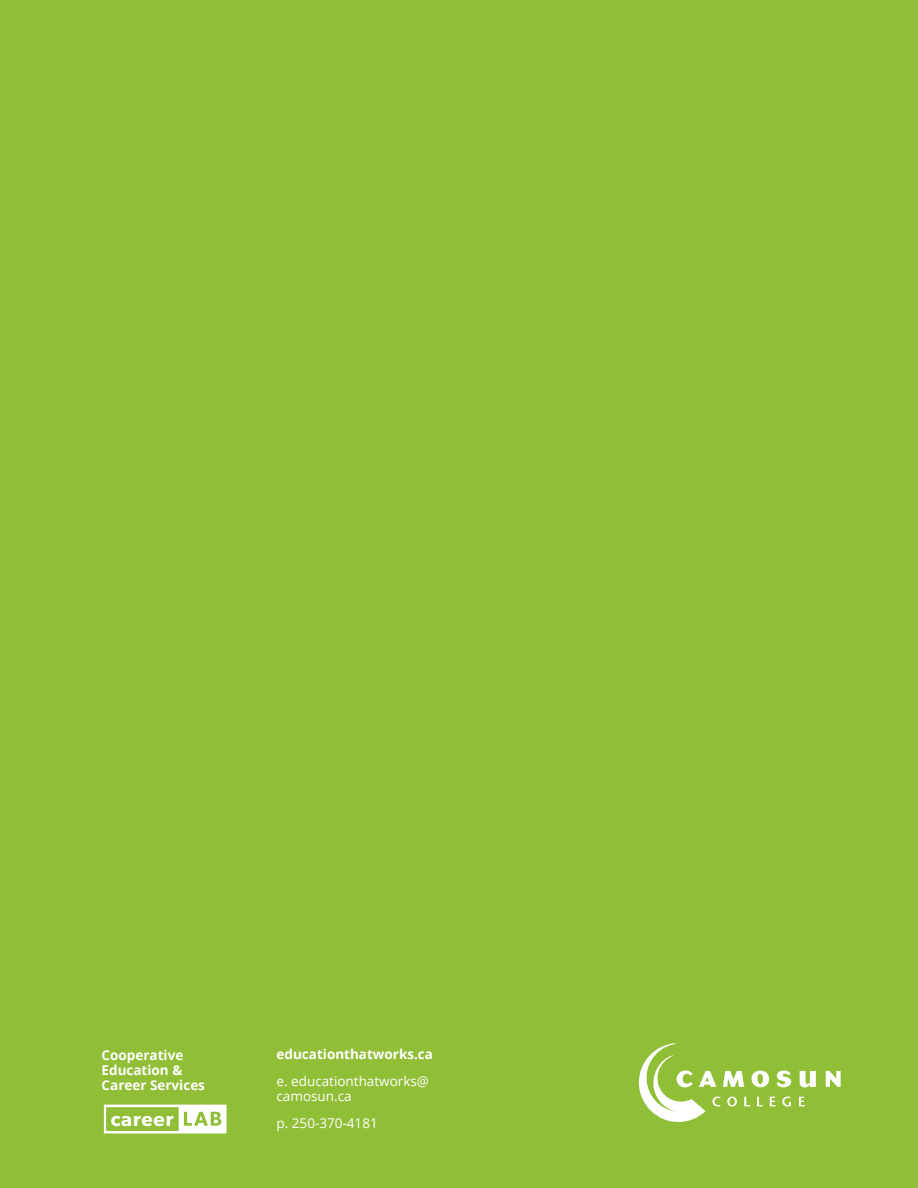
<style>
.page{position:relative;width:918px;height:1188px;background:#91be37}
.page>*{position:absolute;margin:0;border:0;box-sizing:border-box;transform-origin:0 0}
.t1{font:600 20.25px "Gibson";letter-spacing:.04em;color:#fff}
.t2{font:700 13.5px/15px "Open Sans";color:#fff}
.t3{font:13.5px/15px "Open Sans";color:#fff}
</style>
<div class="page">
<svg style="left:800px;top:1071px;width:16px;height:16px"></svg>
<svg style="left:826px;top:1071px;width:15px;height:16px"></svg>
<svg style="left:639px;top:1043px;width:152px;height:79px"></svg>
<svg style="left:799px;top:1097px;width:6px;height:9px"></svg>
<svg style="left:104px;top:1105px;width:123px;height:29px"></svg>
<p class="t2" style="left:102px;top:1048px;width:105px">Cooperative<br>Education &amp;<br>Career Services</p>
<p class="t2" style="left:277px;top:1046px;width:158px">educationthatworks.ca</p>
<p class="t3" style="left:277px;top:1073px;width:154px">e. educationthatworks@ camosun.ca</p>
<h1 class="t1" style="left:111px;top:1107px;width:64px">career</h1>
<p class="t3" style="left:277px;top:1115px;width:103px">p. 250-370-4181</p>
</div>
